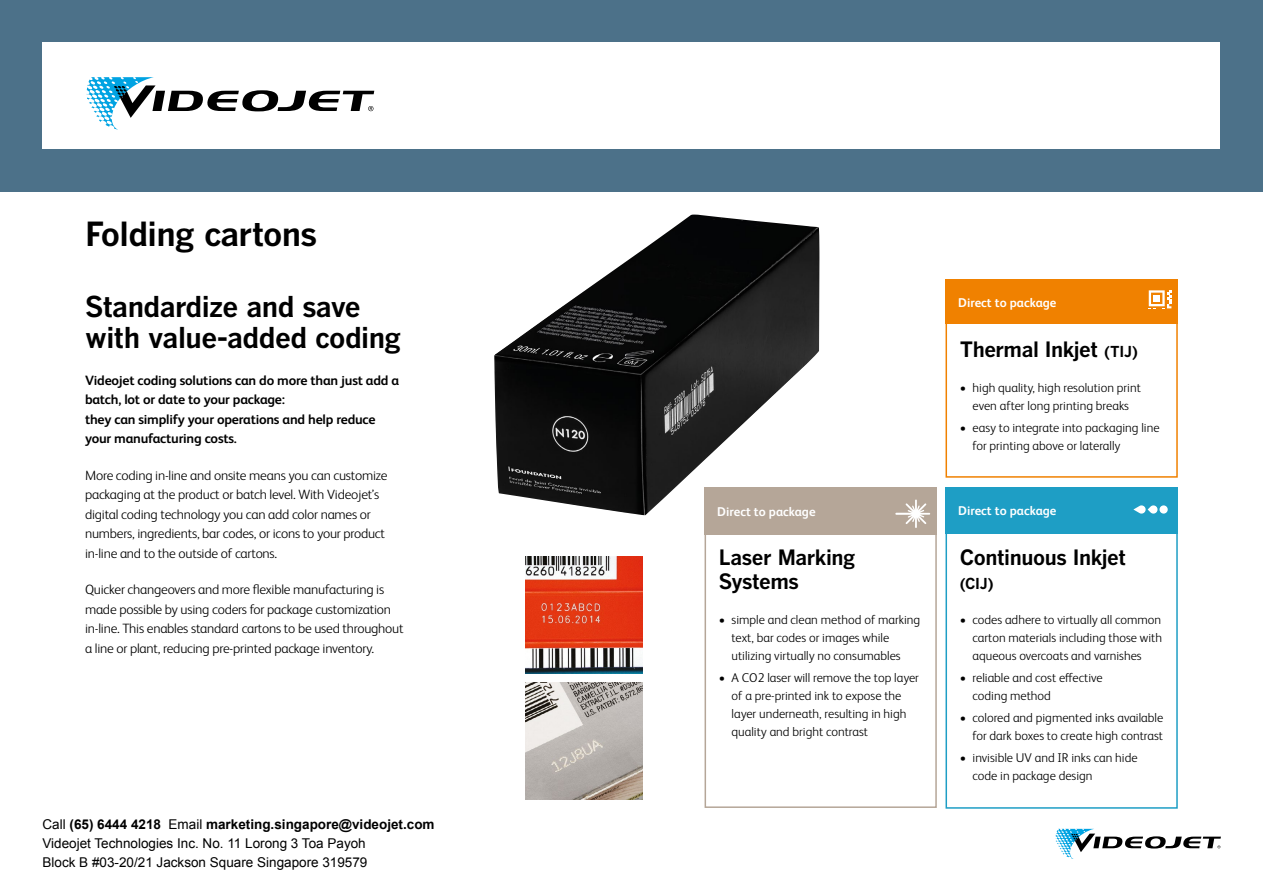
<style>
.page{position:relative;width:1263px;height:893px;background:#fff}
.page>*{position:absolute;margin:0;border:0;box-sizing:border-box;transform-origin:0 0}
.t1{font:700 33px "Benton Gothic";letter-spacing:-.02em;color:#000}
.t2{font:700 28.5px/31.5px "Benton Gothic";letter-spacing:-.02em;color:#000}
.t3{font:700 21px/24px "Benton Gothic";letter-spacing:-.025em;color:#000}
.t4{font:700 15px "Benton Gothic";color:#000}
.t5{font:300 13.5px/19.5px "FS Albert Pro";letter-spacing:-.015em;color:#000}
.t6{font:13.5px/18.8px "Arial";color:#000}
.t7{font:700 13.5px/19.5px "FS Albert Pro";letter-spacing:-.015em;color:#000}
.t8{font:300 12.75px/18px "FS Albert Pro";color:#000}
.t9{font:700 12.75px "FS Albert Pro";color:#fff}
.s1{font-weight:700}
.s2{font-size:15px}
</style>
<div class="page">
<div style="left:0;top:0;width:1263px;height:191px;background:#4c7189"></div>
<div style="left:43px;top:43px;width:1177px;height:106px;background:#fff"></div>
<img style="left:525px;top:557px;width:117px;height:116px">
<img style="left:525px;top:683px;width:117px;height:116px">
<img style="left:494px;top:215px;width:325px;height:301px">
<div style="left:704px;top:487px;width:233px;height:321px;border:2px solid #b5a698"></div>
<div style="left:704px;top:487px;width:233px;height:47px;background:#b5a698"></div>
<svg style="left:895px;top:499px;width:35px;height:29px"></svg>
<div style="left:945px;top:487px;width:233px;height:322px;border:2px solid #1e9ec5"></div>
<div style="left:945px;top:487px;width:233px;height:47px;background:#1e9ec5"></div>
<svg style="left:1159px;top:505px;width:9px;height:9px"></svg>
<svg style="left:1133px;top:505px;width:24px;height:9px"></svg>
<div style="left:945px;top:279px;width:233px;height:199px;border:2px solid #f08100"></div>
<div style="left:945px;top:279px;width:233px;height:45px;background:#f08100"></div>
<svg style="left:1149px;top:290px;width:22px;height:18px"></svg>
<svg style="left:1055px;top:829px;width:166px;height:30px"></svg>
<svg style="left:87px;top:77px;width:287px;height:53px"></svg>
<h1 class="t1" style="left:85px;top:214px;width:234px">Folding cartons</h1>
<h2 class="t2" style="left:85px;top:291px;width:317px">Standardize and save with value-added coding</h2>
<p class="t7" style="left:85px;top:370px;width:316px">Videojet coding solutions can do more than just add a batch, lot or date to your package:<br>they can simplify your operations and help reduce your manufacturing costs.</p>
<p class="t5" style="left:85px;top:464px;width:304px">More coding in-line and onsite means you can customize packaging at the product or batch level. With Videojet’s digital coding technology you can add color names or numbers, ingredients, bar codes, or icons to your product in-line and to the outside of cartons.</p>
<p class="t5" style="left:85px;top:579px;width:320px">Quicker changeovers and more flexible manufacturing is made possible by using coders for package customization in-line. This enables standard cartons to be used throughout a line or plant, reducing pre-printed package inventory.</p>
<p class="t6" style="left:43px;top:815px;width:394px">Call <span class="s1">(65) 6444 4218</span> Email <span class="s1">marketing.singapore@videojet.com<br></span>Videojet Technologies Inc. No. 11 Lorong 3 Toa Payoh<br>Block B #03-20/21 Jackson Square Singapore 319579</p>
<p class="t9" style="left:717px;top:502px;width:100px">Direct to package</p>
<h3 class="t3" style="left:719px;top:545px;width:138px">Laser Marking<br>Systems</h3>
<p class="t8" style="left:731px;top:609px;width:190px;text-indent:-13px">• simple and clean method of marking text, bar codes or images while utilizing virtually no consumables</p>
<p class="t8" style="left:731px;top:668px;width:189px;text-indent:-13px">• A CO2 laser will remove the top layer of a pre-printed ink to expose the layer underneath, resulting in high quality and bright contrast</p>
<p class="t9" style="left:958px;top:293px;width:100px">Direct to package</p>
<h3 class="t3" style="left:960px;top:338px;width:180px">Thermal Inkjet <span class="s2">(TIJ)</span></h3>
<p class="t8" style="left:960px;top:378px;width:183px;text-align:center">• high quality, high resolution print even after long printing breaks</p>
<p class="t8" style="left:972px;top:418px;width:189px;text-indent:-13px">• easy to integrate into packaging line for printing above or laterally</p>
<p class="t9" style="left:958px;top:502px;width:100px">Direct to package</p>
<h3 class="t3" style="left:960px;top:545px;width:168px">Continuous Inkjet</h3>
<p class="t4" style="left:960px;top:574px;width:35px">(CIJ)</p>
<p class="t8" style="left:972px;top:609px;width:191px;text-align:justify;text-indent:-13px">• codes adhere to virtually all common carton materials including those with aqueous overcoats and varnishes</p>
<p class="t8" style="left:972px;top:668px;width:132px;text-indent:-13px">• reliable and cost effective coding method</p>
<p class="t8" style="left:960px;top:708px;width:205px;text-align:right">• colored and pigmented inks available for dark boxes to create high contrast</p>
<p class="t8" style="left:972px;top:748px;width:167px;text-indent:-13px">• invisible UV and IR inks can hide code in package design</p>
</div>
